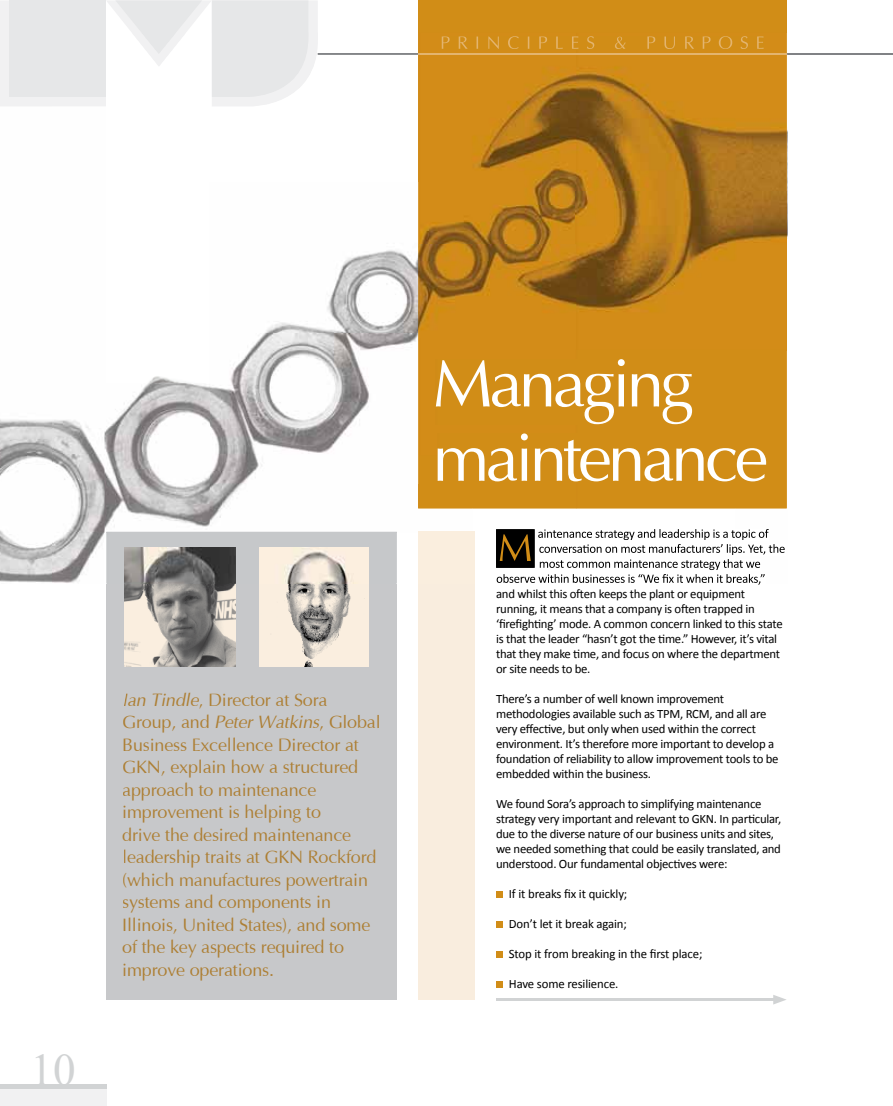
<style>
.page{position:relative;width:893px;height:1106px;background:#fff}
.page>*{position:absolute;margin:0;border:0;box-sizing:border-box;transform-origin:0 0}
.t1{font:45px "Times New Roman";color:#d1d3d4}
.t2{font:18px/22.5px "Opulent";letter-spacing:-.01em;color:#ad7f34}
.t3{font:12.75px/15px "Calibri";letter-spacing:-.02em;color:#000}
.s1{font-style:italic}
</style>
<div class="page">
<div style="left:0;top:1086px;width:106px;height:20px;background:#f1f1f2"></div>
<hr style="left:0;top:1084px;width:106px;height:4px;background:#d1d3d4">
<hr style="left:318px;top:53px;width:575px;height:2px;background:#808285">
<svg style="left:0;top:0;width:318px;height:33px"></svg>
<div style="left:106px;top:531px;width:291px;height:468px;background:#c7c8ca"></div>
<img style="left:124px;top:583px;width:112px;height:83px">
<img style="left:259px;top:583px;width:109px;height:83px">
<div style="left:418px;top:0;width:369px;height:508px;background:#d18d17"></div>
<hr style="left:496px;top:998px;width:281px;height:2px;background:#d1d3d4">
<svg style="left:773px;top:995px;width:13px;height:9px"></svg>
<div style="left:496px;top:891px;width:7px;height:7px;background:#d18d17"></div>
<div style="left:496px;top:921px;width:7px;height:7px;background:#d18d17"></div>
<div style="left:496px;top:951px;width:7px;height:7px;background:#d18d17"></div>
<div style="left:496px;top:981px;width:7px;height:7px;background:#d18d17"></div>
<div style="left:418px;top:531px;width:57px;height:468px;background:#f9edde"></div>
<img style="left:736px;top:130px;width:52px;height:379px">
<img style="left:210px;top:250px;width:208px;height:233px">
<img style="left:105px;top:376px;width:105px;height:152px">
<img style="left:0;top:419px;width:52px;height:164px">
<img style="left:52px;top:420px;width:53px;height:163px">
<img style="left:210px;top:483px;width:263px;height:39px">
<img style="left:318px;top:54px;width:470px;height:1px">
<img style="left:0;top:33px;width:318px;height:73px">
<img style="left:212px;top:33px;width:96px;height:64px">
<div style="left:10px;top:33px;width:96px;height:64px;background:#e6e7e8"></div>
<img style="left:142px;top:33px;width:34px;height:21px">
<img style="left:106px;top:531px;width:291px;height:52px">
<img style="left:124px;top:547px;width:112px;height:36px">
<img style="left:259px;top:547px;width:109px;height:36px">
<img style="left:418px;top:33px;width:369px;height:475px">
<img style="left:442px;top:36px;width:322px;height:13px">
<img style="left:418px;top:53px;width:369px;height:2px">
<img style="left:436px;top:359px;width:258px;height:65px">
<img style="left:438px;top:433px;width:328px;height:48px">
<img style="left:496px;top:529px;width:39px;height:39px">
<img style="left:497px;top:529px;width:37px;height:39px">
<img style="left:500px;top:534px;width:31px;height:27px">
<img style="left:538px;top:529px;width:231px;height:11px">
<img style="left:539px;top:544px;width:246px;height:11px">
<img style="left:540px;top:559px;width:221px;height:11px">
<img style="left:497px;top:574px;width:268px;height:9px">
<h1 class="t1" style="left:31px;top:1039px;width:46px">10</h1>
<p class="t2" style="left:122px;top:688px;width:260px"><span class="s1">ian tindle</span>, director at sora group, and <span class="s1">Peterwatkins</span>, global<br>Business excellence director at gKn, explain how a structured approach to maintenance improvement is helping to<br>drive the desired maintenance leadership traits at gKn rockford (which manufactures powertrain systems and components in illinois, united states), and some of the key aspects required to improve operations.</p>
<p class="t3" style="left:496px;top:586px;width:288px">and whilst this often keeps the plant or equipment running, it means that a company is often trapped in ‘firefighting’ mode. A common concern linked to this state is that the leader “hasn’t got the time.” However, it’s vital that they make time, and focus on where the department or site needs to be.</p>
<p class="t3" style="left:496px;top:691px;width:284px">There’s a number of well known improvement methodologies available such as TPM, RCM, and all are very effective, but only when used within the correct environment. It’s therefore more important to develop a foundation of reliability to allow improvement tools to be embedded within the business.</p>
<p class="t3" style="left:496px;top:796px;width:287px">We found Sora’s approach to simplifying maintenance strategy very important and relevant to GKN. In particular, due to the diverse nature of our business units and sites, we needed something that could be easily translated, and understood. Our fundamental objectives were:</p>
<p class="t3" style="left:509px;top:886px;width:120px">If it breaks fix it quickly;</p>
<p class="t3" style="left:509px;top:916px;width:120px">Don’t let it break again;</p>
<p class="t3" style="left:509px;top:946px;width:195px">Stop it from breaking in the first place;</p>
<p class="t3" style="left:509px;top:976px;width:111px">Have some resilience.</p>
</div>
